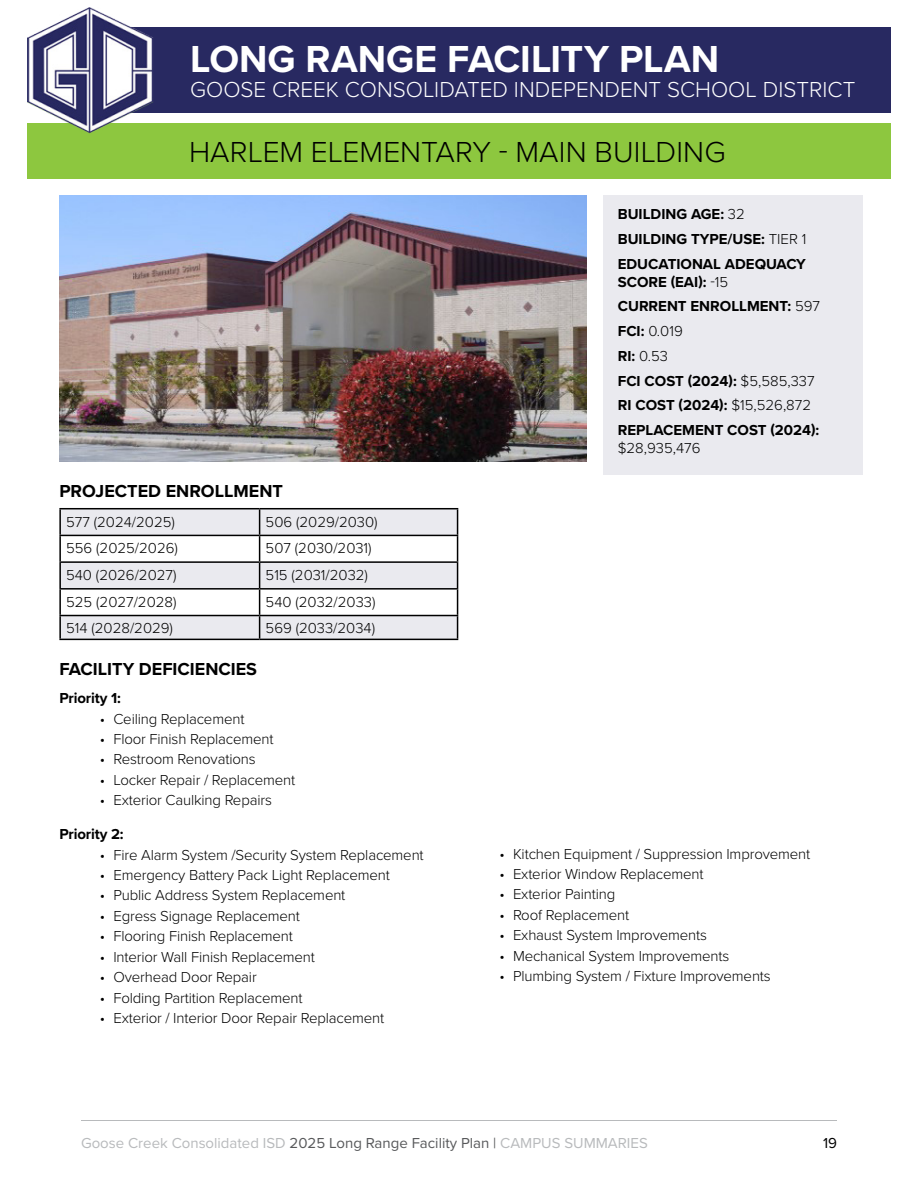
<style>
.page{position:relative;width:918px;height:1188px;background:#fff}
.page>*{position:absolute;margin:0;border:0;box-sizing:border-box;transform-origin:0 0}
.t1{font:700 39px "Proxima Nova";color:#fff}
.t2{font:300 30px "Proxima Nova";color:#000}
.t3{font:300 22.5px "Proxima Nova";color:#fff}
.t4{font:700 18px "Proxima Nova";color:#000}
.t5{font:300 15px "Proxima Nova";letter-spacing:-.01em;color:#000}
.t6{font:700 15px/24.8px "Proxima Nova";color:#000}
.t7{font:15px "Proxima Nova";color:#b8babc}
.t8{font:15px "Proxima Nova";color:#000}
.s1{font-weight:300}
.s2{color:#58595b}
</style>
<div class="page">
<hr style="left:81px;top:1120px;width:756px;height:1px;background:#b8babc">
<div style="left:55px;top:28px;width:836px;height:85px;background:#282961"></div>
<div style="left:27px;top:124px;width:864px;height:55px;background:#8dc73f"></div>
<img style="left:59px;top:195px;width:527px;height:266px">
<div style="left:603px;top:195px;width:260px;height:280px;background:#eaeaef"></div>
<svg style="left:61px;top:509px;width:396px;height:130px;fill:#eaeaef"></svg>
<hr style="left:59px;top:508px;width:201px;height:1px;background:#000">
<hr style="left:59px;top:509px;width:2px;height:26px;background:#000">
<hr style="left:260px;top:508px;width:198px;height:1px;background:#000">
<hr style="left:59px;top:535px;width:201px;height:1px;background:#000">
<hr style="left:59px;top:536px;width:2px;height:25px;background:#000">
<hr style="left:260px;top:535px;width:198px;height:1px;background:#000">
<hr style="left:59px;top:590px;width:2px;height:25px;background:#000">
<hr style="left:59px;top:561px;width:201px;height:2px;background:#000">
<hr style="left:59px;top:563px;width:2px;height:25px;background:#000">
<hr style="left:59px;top:588px;width:201px;height:2px;background:#000">
<hr style="left:260px;top:561px;width:198px;height:2px;background:#000">
<hr style="left:260px;top:588px;width:198px;height:2px;background:#000">
<hr style="left:59px;top:615px;width:201px;height:1px;background:#000">
<hr style="left:59px;top:616px;width:2px;height:23px;background:#000">
<hr style="left:59px;top:639px;width:201px;height:1px;background:#000">
<hr style="left:260px;top:615px;width:198px;height:1px;background:#000">
<svg style="left:259px;top:509px;width:1px;height:130px"></svg>
<svg style="left:457px;top:509px;width:1px;height:130px"></svg>
<hr style="left:260px;top:639px;width:198px;height:1px;background:#000">
<img style="left:27px;top:7px;width:128px;height:127px">
<h1 class="t1" style="left:190px;top:30px;width:530px">LONG RANGE FACILITY PLAN</h1>
<h3 class="t3" style="left:190px;top:73px;width:667px">GOOSE CREEK CONSOLIDATED INDEPENDENT SCHOOL DISTRICT</h3>
<h2 class="t2" style="left:189px;top:129px;width:538px">HARLEM ELEMENTARY - MAIN BUILDING</h2>
<p class="t4" style="left:59px;top:477px;width:225px">PROJECTED ENROLLMENT</p>
<p class="t5" style="left:66px;top:510px;width:110px">577 (2024/2025)</p>
<p class="t5" style="left:266px;top:510px;width:114px">506 (2029/2030)</p>
<p class="t5" style="left:66px;top:537px;width:113px">556 (2025/2026)</p>
<p class="t5" style="left:266px;top:537px;width:108px">507 (2030/2031)</p>
<p class="t5" style="left:66px;top:564px;width:112px">540 (2026/2027)</p>
<p class="t5" style="left:266px;top:564px;width:104px">515 (2031/2032)</p>
<p class="t5" style="left:66px;top:590px;width:112px">525 (2027/2028)</p>
<p class="t5" style="left:266px;top:590px;width:111px">540 (2032/2033)</p>
<p class="t5" style="left:66px;top:617px;width:108px">514 (2028/2029)</p>
<p class="t5" style="left:266px;top:617px;width:111px">569 (2033/2034)</p>
<p class="t4" style="left:59px;top:656px;width:199px">FACILITY DEFICIENCIES</p>
<p class="t6" style="left:59px;top:685px;width:63px">Priority 1:</p>
<p class="t5" style="left:100px;top:707px;width:146px">• Ceiling Replacement</p>
<p class="t5" style="left:100px;top:728px;width:175px">• Floor Finish Replacement</p>
<p class="t5" style="left:100px;top:748px;width:157px">• Restroom Renovations</p>
<p class="t5" style="left:100px;top:769px;width:197px">• Locker Repair / Replacement</p>
<p class="t5" style="left:100px;top:789px;width:174px">• Exterior Caulking Repairs</p>
<p class="t6" style="left:59px;top:821px;width:66px">Priority 2:</p>
<p class="t5" style="left:100px;top:843px;width:325px">• Fire Alarm System /Security System Replacement</p>
<p class="t5" style="left:100px;top:864px;width:291px">• Emergency Battery Pack Light Replacement</p>
<p class="t5" style="left:100px;top:884px;width:247px">• Public Address System Replacement</p>
<p class="t5" style="left:100px;top:905px;width:202px">• Egress Signage Replacement</p>
<p class="t5" style="left:100px;top:925px;width:195px">• Flooring Finish Replacement</p>
<p class="t5" style="left:100px;top:946px;width:217px">• Interior Wall Finish Replacement</p>
<p class="t5" style="left:100px;top:966px;width:158px">• Overhead Door Repair</p>
<p class="t5" style="left:100px;top:986px;width:204px">• Folding Partition Replacement</p>
<p class="t5" style="left:100px;top:1007px;width:286px">• Exterior / Interior Door Repair Replacement</p>
<p class="t6" style="left:618px;top:202px;width:190px">BUILDING AGE: <span class="s1">32<br></span>BUILDING TYPE/USE: <span class="s1">TIER 1<br></span>EDUCATIONAL ADEQUACY</p>
<p class="t6" style="left:618px;top:269px;width:204px">SCORE (EAI): <span class="s1">-15<br></span>CURRENT ENROLLMENT: <span class="s1">597<br></span>FCI: <span class="s1">0.019<br></span>RI: <span class="s1">0.53<br></span>FCI COST (2024): <span class="s1">$5,585,337<br></span>RI COST (2024): <span class="s1">$15,526,872<br></span>REPLACEMENT COST (2024):</p>
<p class="t5" style="left:618px;top:437px;width:84px">$28,935,476</p>
<p class="t5" style="left:500px;top:842px;width:312px">• Kitchen Equipment / Suppression Improvement</p>
<p class="t5" style="left:500px;top:863px;width:206px">• Exterior Window Replacement</p>
<p class="t5" style="left:500px;top:883px;width:117px">• Exterior Painting</p>
<p class="t5" style="left:500px;top:904px;width:131px">• Roof Replacement</p>
<p class="t5" style="left:500px;top:924px;width:209px">• Exhaust System Improvements</p>
<p class="t5" style="left:500px;top:945px;width:231px">• Mechanical System Improvements</p>
<p class="t5" style="left:500px;top:965px;width:273px">• Plumbing System / Fixture Improvements</p>
<p class="t7" style="left:81px;top:1131px;width:568px">Goose Creek Consolidated ISD <span class="s2">2025 Long Range Facility Plan |</span> CAMPUS SUMMARIES</p>
<p class="t8" style="left:823px;top:1131px;width:15px">19</p>
</div>
